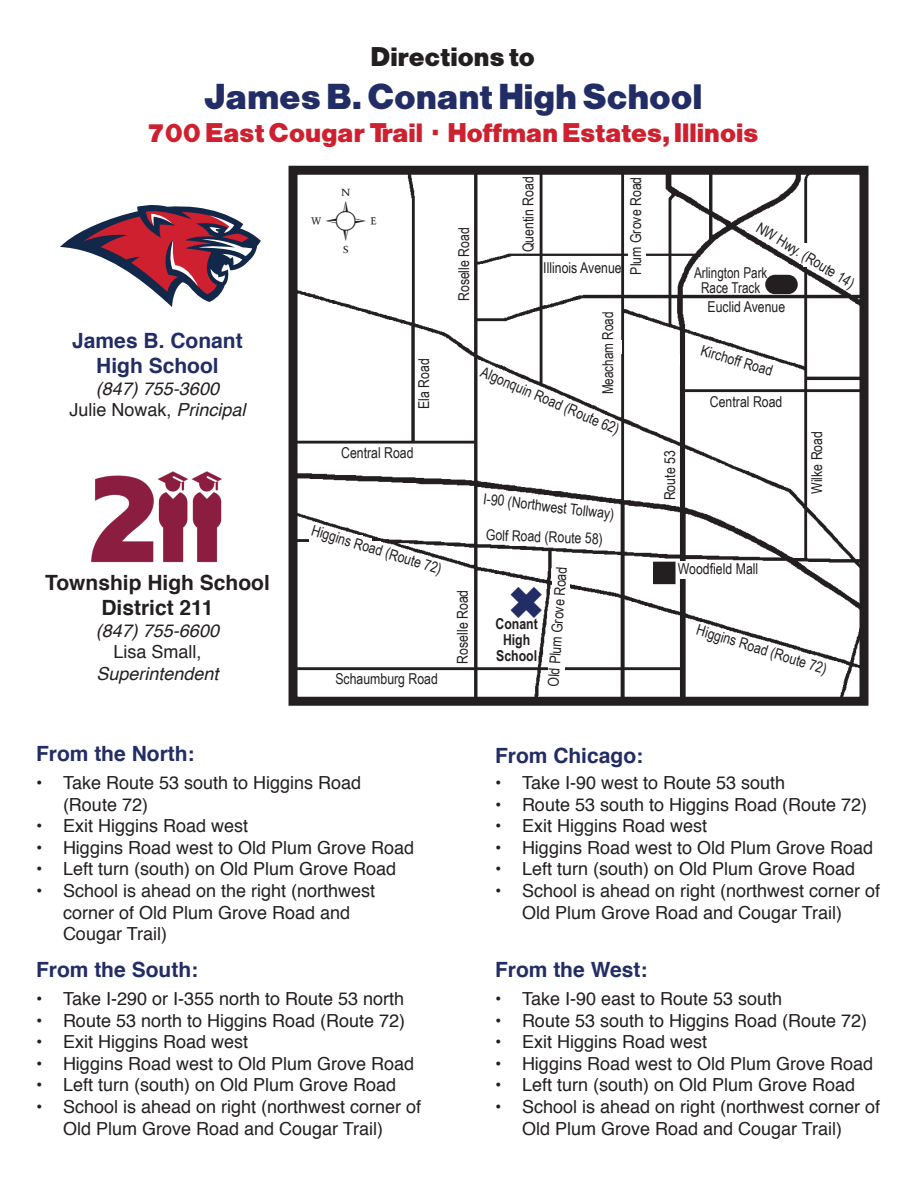
<style>
.page{position:relative;width:918px;height:1188px;background:#fff}
.page>*{position:absolute;margin:0;border:0;box-sizing:border-box;transform-origin:0 0}
.t1{font:36px "Alpist";color:#222d65}
.t2{font:27px "Alpist";color:#cf202f}
.t3{font:27px "Alpist";color:#231f20}
.t4{font:700 21px "Helvetica";color:#222d65}
.t5{font:700 21px "Helvetica";color:#231f20}
.t6{font:18px/21.6px "Helvetica";color:#231f20}
.t7{font:italic 18px "Helvetica";color:#231f20}
.t8{font:15px "Arial Narrow";color:#231f20}
.t9{font:15px/15px "Arial Narrow";color:#231f20;text-align:center;scale:.95 1}
.t10{font:700 15px "Arial Narrow";color:#231f20}
.s1{font-style:italic}
</style>
<div class="page">
<img style="left:299px;top:176px;width:559px;height:520px">
<div style="left:289px;top:166px;width:579px;height:540px;border:9px solid #231f20"></div>
<div style="left:609px;top:340px;width:13px;height:13px;background:#fff"></div>
<div style="left:666px;top:354px;width:14px;height:10px;background:#fff"></div>
<div style="left:676px;top:561px;width:18px;height:18px;background:#fff"></div>
<div style="left:553px;top:578px;width:17px;height:16px;background:#fff"></div>
<div style="left:766px;top:276px;width:31px;height:17px;background:#231f20;border-radius:9px"></div>
<div style="left:765px;top:275px;width:33px;height:19px;border:2px solid #231f20;border-radius:9px"></div>
<div style="left:628px;top:252px;width:18px;height:12px;background:#fff"></div>
<div style="left:800px;top:243px;width:15px;height:20px;background:#fff"></div>
<div style="left:548px;top:666px;width:16px;height:13px;background:#fff"></div>
<svg style="left:803px;top:263px;width:7px;height:3px"></svg>
<div style="left:654px;top:562px;width:21px;height:21px;background:#231f20"></div>
<div style="left:653px;top:562px;width:23px;height:22px;border:2px solid #231f20"></div>
<div style="left:352px;top:536px;width:11px;height:12px;background:#fff"></div>
<div style="left:361px;top:541px;width:11px;height:14px;background:#fff"></div>
<div style="left:309px;top:538px;width:46px;height:18px;background:#fff"></div>
<div style="left:310px;top:534px;width:39px;height:26px;background:#fff"></div>
<div style="left:310px;top:538px;width:11px;height:29px;background:#fff"></div>
<div style="left:362px;top:538px;width:10px;height:5px;background:#fff"></div>
<div style="left:371px;top:542px;width:10px;height:5px;background:#fff"></div>
<img style="left:91px;top:471px;width:131px;height:91px">
<svg style="left:60px;top:205px;width:201px;height:102px"></svg>
<svg style="left:311px;top:189px;width:65px;height:64px"></svg>
<svg style="left:511px;top:587px;width:31px;height:31px"></svg>
<p class="t3" style="left:370px;top:41px;width:166px">Directions to</p>
<p class="t1" style="left:203px;top:76px;width:500px">James B. Conant High School</p>
<p class="t2" style="left:146px;top:117px;width:613px">700 East Cougar Trail • Hoffman Estates, Illinois</p>
<p class="t4" style="left:72px;top:324px;width:172px">James B. Conant</p>
<p class="t4" style="left:96px;top:349px;width:124px">High School</p>
<p class="t7" style="left:96px;top:374px;width:125px">(847) 755-3600</p>
<p class="t6" style="left:69px;top:400px;width:178px">Julie Nowak, <span class="s1">Principal</span></p>
<p class="t5" style="left:45px;top:566px;width:226px">Township High School</p>
<p class="t5" style="left:101px;top:591px;width:114px">District 211</p>
<p class="t7" style="left:96px;top:616px;width:125px">(847) 755-6600</p>
<p class="t6" style="left:113px;top:642px;width:90px">Lisa Small,</p>
<p class="t7" style="left:96px;top:659px;width:124px">Superintendent</p>
<p class="t4" style="left:36px;top:737px;width:160px">From the North:</p>
<p class="t8" style="left:413px;top:409px;width:52px;rotate:-90deg">Ela Road</p>
<p class="t8" style="left:453px;top:301px;width:75px;rotate:-90deg">Roselle Road</p>
<p class="t8" style="left:517px;top:252px;width:77px;rotate:-90deg">Quentin Road</p>
<p class="t8" style="left:543px;top:256px;width:80px">Illinois Avenue</p>
<p class="t8" style="left:625px;top:275px;width:99px;rotate:-90deg">Plum Grove Road</p>
<p class="t9" style="left:600px;top:394px;width:88px;rotate:-90deg">Meacham Road</p>
<p class="t8" style="left:486px;top:361px;width:151px;rotate:23deg">Algonquin Road (Route 62)</p>
<p class="t8" style="left:341px;top:441px;width:74px">Central Road</p>
<p class="t8" style="left:659px;top:500px;width:51px;rotate:-90deg">Route 53</p>
<p class="t8" style="left:485px;top:487px;width:133px;rotate:7deg">I-90 (Northwest Tollway)</p>
<p class="t8" style="left:763px;top:217px;width:113px;rotate:31deg">NW Hwy. (Route 14)</p>
<p class="t8" style="left:708px;top:296px;width:79px">Euclid Avenue</p>
<p class="t9" style="left:694px;top:265px;width:79px">Arlington Park<br>Race Track</p>
<p class="t8" style="left:705px;top:339px;width:76px;rotate:17deg">Kirchoff Road</p>
<p class="t8" style="left:710px;top:391px;width:74px">Central Road</p>
<p class="t8" style="left:806px;top:494px;width:64px;rotate:-90deg">Wilke Road</p>
<p class="t8" style="left:315px;top:519px;width:137px;rotate:17deg">Higgins Road (Route 72)</p>
<p class="t8" style="left:335px;top:668px;width:104px">Schaumburg Road</p>
<p class="t8" style="left:451px;top:664px;width:75px;rotate:-90deg">Roselle Road</p>
<p class="t8" style="left:486px;top:524px;width:118px;rotate:2deg">Golf Road (Route 58)</p>
<p class="t10" style="left:495px;top:613px;width:44px">Conant</p>
<p class="t10" style="left:503px;top:628px;width:29px">High</p>
<p class="t10" style="left:496px;top:644px;width:43px">School</p>
<p class="t8" style="left:542px;top:686px;width:122px;rotate:-86deg">Old Plum Grove Road</p>
<p class="t4" style="left:495px;top:738px;width:150px">From Chicago:</p>
<p class="t8" style="left:678px;top:558px;width:82px">Woodfield Mall</p>
<p class="t8" style="left:700px;top:619px;width:137px;rotate:17deg">Higgins Road (Route 72)</p>
<p class="t6" style="left:36px;top:772px;width:327px">• Take Route 53 south to Higgins Road</p>
<p class="t6" style="left:63px;top:794px;width:87px">(Route 72)</p>
<p class="t6" style="left:36px;top:816px;width:214px">• Exit Higgins Road west</p>
<p class="t6" style="left:36px;top:837px;width:380px">• Higgins Road west to Old Plum Grove Road</p>
<p class="t6" style="left:36px;top:859px;width:362px">• Left turn (south) on Old Plum Grove Road</p>
<p class="t6" style="left:36px;top:880px;width:341px;text-align:center">• School is ahead on the right (northwest corner of Old Plum Grove Road and</p>
<p class="t6" style="left:63px;top:924px;width:106px">Cougar Trail)</p>
<p class="t6" style="left:495px;top:772px;width:292px">• Take I-90 west to Route 53 south</p>
<p class="t6" style="left:495px;top:794px;width:374px">• Route 53 south to Higgins Road (Route 72)</p>
<p class="t6" style="left:495px;top:816px;width:214px">• Exit Higgins Road west</p>
<p class="t6" style="left:495px;top:837px;width:380px">• Higgins Road west to Old Plum Grove Road</p>
<p class="t6" style="left:495px;top:859px;width:362px">• Left turn (south) on Old Plum Grove Road</p>
<p class="t6" style="left:522px;top:880px;width:360px;text-indent:-27px">• School is ahead on right (northwest corner of<br>Old Plum Grove Road and Cougar Trail)</p>
<p class="t4" style="left:36px;top:953px;width:164px">From the South:</p>
<p class="t4" style="left:495px;top:953px;width:154px">From the West:</p>
<p class="t6" style="left:36px;top:988px;width:370px">• Take I-290 or I-355 north to Route 53 north</p>
<p class="t6" style="left:36px;top:1010px;width:371px">• Route 53 north to Higgins Road (Route 72)</p>
<p class="t6" style="left:36px;top:1032px;width:214px">• Exit Higgins Road west</p>
<p class="t6" style="left:36px;top:1053px;width:380px">• Higgins Road west to Old Plum Grove Road</p>
<p class="t6" style="left:36px;top:1075px;width:362px">• Left turn (south) on Old Plum Grove Road</p>
<p class="t6" style="left:63px;top:1096px;width:360px;text-indent:-27px">• School is ahead on right (northwest corner of<br>Old Plum Grove Road and Cougar Trail)</p>
<p class="t6" style="left:495px;top:988px;width:289px">• Take I-90 east to Route 53 south</p>
<p class="t6" style="left:495px;top:1010px;width:374px">• Route 53 south to Higgins Road (Route 72)</p>
<p class="t6" style="left:495px;top:1032px;width:214px">• Exit Higgins Road west</p>
<p class="t6" style="left:495px;top:1053px;width:380px">• Higgins Road west to Old Plum Grove Road</p>
<p class="t6" style="left:495px;top:1075px;width:362px">• Left turn (south) on Old Plum Grove Road</p>
<p class="t6" style="left:522px;top:1096px;width:360px;text-indent:-27px">• School is ahead on right (northwest corner of<br>Old Plum Grove Road and Cougar Trail)</p>
</div>
